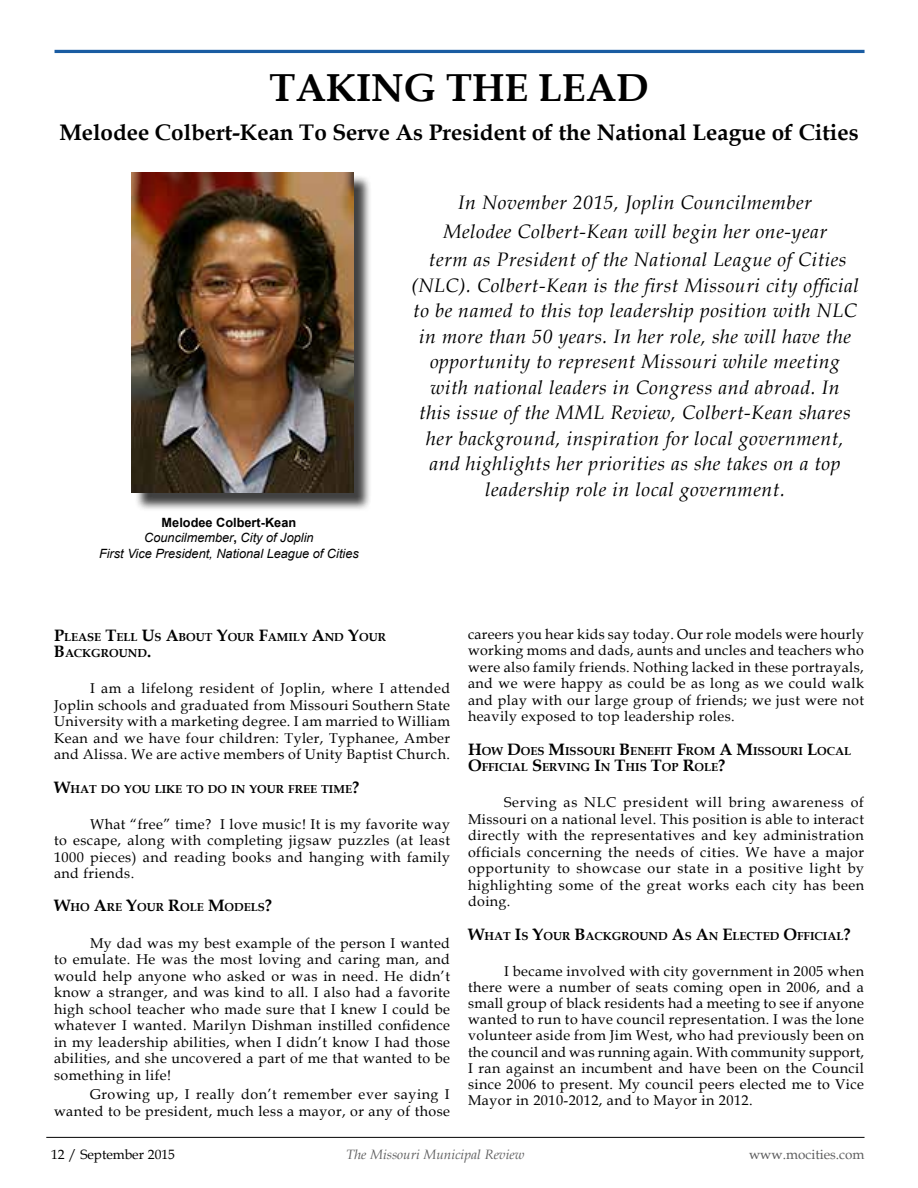
<style>
.page{position:relative;width:918px;height:1188px;background:#fff}
.page>*{position:absolute;margin:0;border:0;box-sizing:border-box;transform-origin:0 0}
.t1{font:700 39px "Book Antiqua";color:#000}
.t2{font:700 22.5px "Book Antiqua";color:#000}
.t3{font:italic 19.5px/25.5px "Book Antiqua";letter-spacing:.03em;color:#000;text-align:center}
.t4{font:14.25px/16.5px "Book Antiqua";letter-spacing:.03em;color:#000;text-align:justify}
.t5{font:italic 13.5px "Book Antiqua";color:#5e5e5f}
.t6{font:13.5px "Book Antiqua";color:#000}
.t7{font:13.5px "Book Antiqua";color:#5e5e5f}
.t8{font:italic 12.75px/15.3px "Arial";color:#000;text-align:center}
.t9{font:700 11.55px/16.5px "Book Antiqua";color:#000}
.s1{font-weight:700;font-style:normal}
.s2{font-size:16.5px}
</style>
<div class="page">
<hr style="left:46px;top:1137px;width:819px;height:1px;background:#000">
<div style="left:134px;top:175px;width:238px;height:337px;background:#000;opacity:.75"></div>
<img style="left:132px;top:172px;width:222px;height:321px">
<hr style="left:55px;top:50px;width:810px;height:3px;background:#1a5ca2">
<h1 class="t1" style="left:269px;top:61px;width:381px">TAKING THE LEAD</h1>
<h2 class="t2" style="left:59px;top:117px;width:801px">Melodee Colbert-Kean To Serve As President of the National League of Cities</h2>
<p class="t8" style="left:99px;top:515px;width:261px"><span class="s1">Melodee Colbert-Kean<br></span>Councilmember<span class="s1">,</span> City of Joplin<br>First Vice President, National League of Cities</p>
<h3 class="t3" style="left:429px;top:187px;width:419px;line-height:28.7px">In November 2015, Joplin Councilmember<br>Melodee Colbert-Kean will begin her one-year term as President of the National League of Cities</h3>
<p class="t3" style="left:411px;top:272px;width:449px">(NLC). Colbert-Kean is the first Missouri city official to be named to this top leadership position with NLC in more than 50 years. In her role, she will have the opportunity to represent Missouri while meeting with national leaders in Congress and abroad. In<br>this issue of the MML Review, Colbert-Kean shares her background, inspiration for local government, and highlights her priorities as she takes on a top leadership role in local government.</p>
<p class="t9" style="left:54px;top:628px;width:224px"><span class="s2">P</span>LEASE <span class="s2">T</span>ELL <span class="s2">U</span>S <span class="s2">A</span>BOUT <span class="s2">Y</span>OUR <span class="s2">F</span>AMI</p>
<p class="t9" style="left:293px;top:628px;width:95px">LY <span class="s2">A</span>ND <span class="s2">Y</span>OUR</p>
<p class="t9" style="left:54px;top:645px;width:99px"><span class="s2">B</span>ACKGROUND<span class="s2">.</span></p>
<p class="t4" style="left:54px;top:680px;width:398px;text-indent:36px">I am a lifelong resident of Joplin, where I attended Joplin schools and graduated from Missouri Southern State University with a marketing degree. I am married to William Kean and we have four children: Tyler, Typhanee, Amber and Alissa. We are active members of Unity Baptist Church.</p>
<p class="t9" style="left:54px;top:780px;width:277px"><span class="s2">W</span>HAT DO YOU LIKE TO DO IN YOUR FREE TIM</p>
<p class="t9" style="left:345px;top:780px;width:16px">E<span class="s2">?</span></p>
<p class="t4" style="left:54px;top:815px;width:398px;text-indent:36px">What “free” time? I love music! It is my favorite way to escape, along with completing jigsaw puzzles (at least 1000 pieces) and reading books and hanging with family and friends.</p>
<p class="t9" style="left:54px;top:899px;width:220px"><span class="s2">W</span>HO <span class="s2">A</span>RE <span class="s2">Y</span>OUR <span class="s2">R</span>OLE <span class="s2">M</span>ODELS<span class="s2">?</span></p>
<p class="t4" style="left:54px;top:934px;width:398px;text-indent:36px">My dad was my best example of the person I wanted to emulate. He was the most loving and caring man, and would help anyone who asked or was in need. He didn’t know a stranger, and was kind to all. I also had a favorite high school teacher who made sure that I knew I could be whatever I wanted. Marilyn Dishman instilled confidence in my leadership abilities, when I didn’t know I had those abilities, and she uncovered a part of me that wanted to be something in life!</p>
<p class="t4" style="left:54px;top:1086px;width:398px;text-align:right">Growing up, I really don’t remember ever saying I wanted to be president, much less a mayor, or any of those</p>
<p class="t4" style="left:468px;top:626px;width:398px">careers you hear kids say today. Our role models were hourly working moms and dads, aunts and uncles and teachers who were also family friends. Nothing lacked in these portrayals, and we were happy as could be as long as we could walk and play with our large group of friends; we just were not heavily exposed to top leadership roles.</p>
<p class="t9" style="left:468px;top:742px;width:385px"><span class="s2">H</span>OW <span class="s2">D</span>OES <span class="s2">M</span>ISSOURI <span class="s2">B</span>ENEFIT <span class="s2">F</span>ROM <span class="s2">A M</span>ISSOURI <span class="s2">L</span>OCAL<br><span class="s2">O</span>FFICIAL <span class="s2">S</span>ERVING <span class="s2">I</span>N <span class="s2">T</span>HIS <span class="s2">T</span>OP <span class="s2">R</span>OLE<span class="s2">?</span></p>
<p class="t4" style="left:468px;top:794px;width:398px;text-indent:36px">Serving as NLC president will bring awareness of Missouri on a national level. This position is able to interact directly with the representatives and key administration officials concerning the needs of cities. We have a major opportunity to showcase our state in a positive light by highlighting some of the great works each city has been doing.</p>
<p class="t9" style="left:468px;top:927px;width:384px"><span class="s2">W</span>HAT <span class="s2">I</span>S <span class="s2">Y</span>OUR <span class="s2">B</span>ACKGROUND <span class="s2">A</span>S <span class="s2">A</span>N <span class="s2">E</span>LECTED <span class="s2">O</span>FFICIAL<span class="s2">?</span></p>
<p class="t4" style="left:468px;top:962px;width:398px;text-indent:36px">I became involved with city government in 2005 when there were a number of seats coming open in 2006, and a small group of black residents had a meeting to see if anyone wanted to run to have council representation. I was the lone volunteer aside from Jim West, who had previously been on the council and was running again. With community support, I ran against an incumbent and have been on the Council since 2006 to present. My council peers elected me to Vice Mayor in 2010-2012, and to Mayor in 2012.</p>
<p class="t6" style="left:51px;top:1145px;width:125px">12 / September 2015</p>
<p class="t5" style="left:346px;top:1145px;width:180px">The Missouri Municipal Review</p>
<p class="t7" style="left:749px;top:1145px;width:117px">www.mocities.com</p>
</div>
